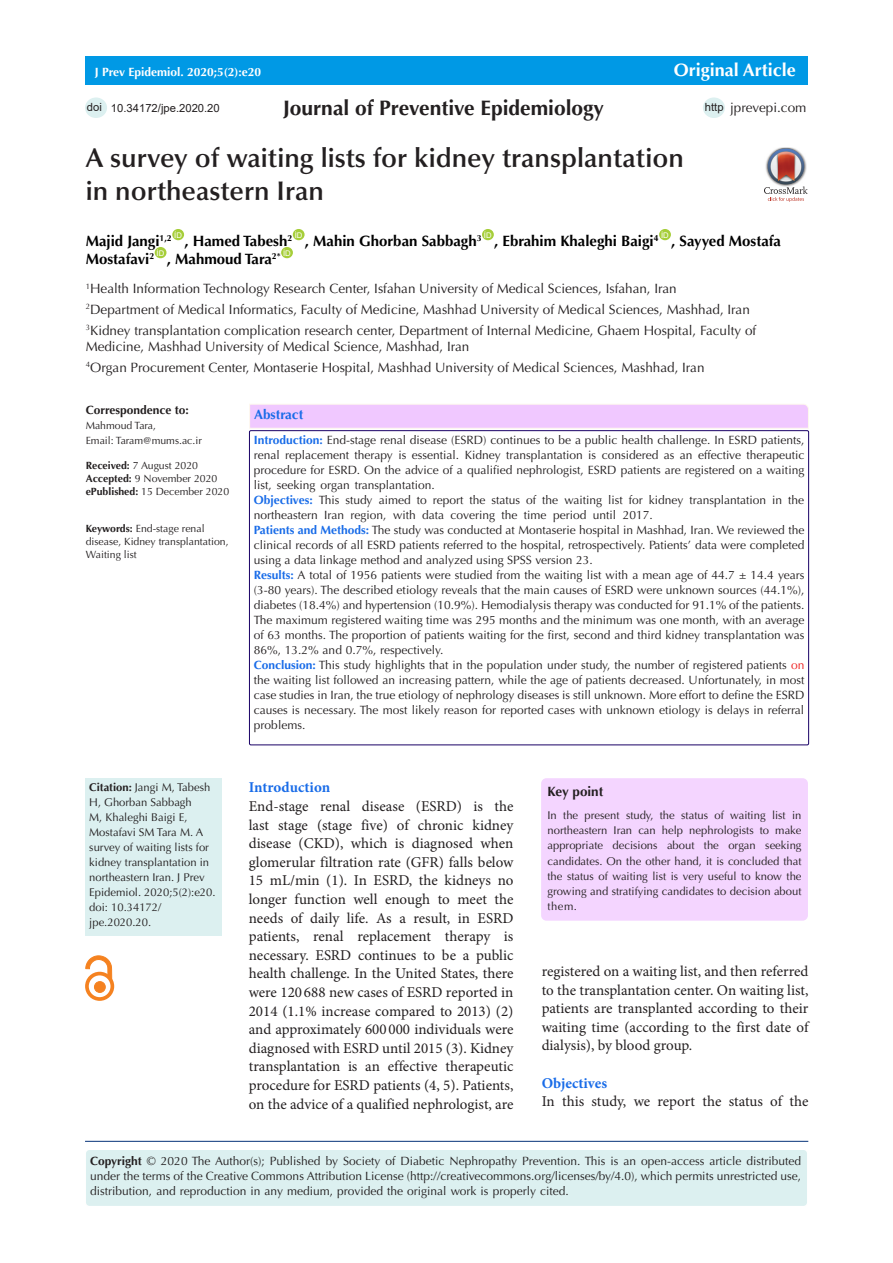
<style>
.page{position:relative;width:893px;height:1263px;background:#fff}
.page>*{position:absolute;margin:0;border:0;box-sizing:border-box;transform-origin:0 0}
.t1{font:600 27px/33px "Optima LT Std";color:#231f20}
.t2{font:700 21px "Optima LT Std";color:#231f20}
.t3{font:700 18px "Optima LT Std";color:#fff}
.t4{font:15px/18.6px "Minion Pro";color:#231f20;text-align:justify}
.t5{font:700 15px "Optima LT Std";color:#000}
.t6{font:700 15px "Minion Pro";color:#196ce8}
.t7{font:13.5px/16.5px "Optima LT Std";color:#231f20}
.t8{font:700 13.5px "Optima LT Std";color:#196ce8}
.t9{font:700 13.5px "Optima LT Std";color:#231f20}
.t10{font:12px/15px "Optima LT Std";color:#231f20;text-align:justify}
.t11{font:700 12px "Optima LT Std";color:#fff}
.t12{font:700 12px "Optima LT Std";color:#231f20}
.t13{font:11.25px/15px "Optima LT Std";color:#231f20}
.t14{font:11.25px "Arial";color:#231f20}
.t15{font:10.5px/12.6px "Optima LT Std";color:#231f20}
.t16{font:7.8px "Arial";color:#fff}
.s1{font-weight:700}
.s2{font-weight:700;color:#196ce8}
.s3{color:#ee2323}
</style>
<div class="page">
<hr style="left:85px;top:1141px;width:723px;height:1px;background:#053278">
<div style="left:85px;top:1149px;width:723px;height:57px;background:#dcf0f0;border-radius:4px"></div>
<div style="left:84px;top:1148px;width:724px;height:59px;border:2px solid #fff;border-radius:4px"></div>
<div style="left:85px;top:56px;width:723px;height:29px;background:#0099e5"></div>
<div style="left:172px;top:229px;width:12px;height:11px;background:#a6ce39;border-radius:50%"></div>
<div style="left:293px;top:229px;width:12px;height:11px;background:#a6ce39;border-radius:50%"></div>
<div style="left:482px;top:229px;width:12px;height:11px;background:#a6ce39;border-radius:50%"></div>
<div style="left:659px;top:229px;width:12px;height:11px;background:#a6ce39;border-radius:50%"></div>
<div style="left:155px;top:247px;width:11px;height:11px;background:#a6ce39;border-radius:50%"></div>
<div style="left:281px;top:247px;width:12px;height:11px;background:#a6ce39;border-radius:50%"></div>
<svg style="left:249px;top:404px;width:560px;height:25px;background:#f1cbfd"></svg>
<div style="left:703px;top:97px;width:22px;height:21px;background:#dcf0f0;border-radius:50%"></div>
<div style="left:94px;top:981px;width:11px;height:11px;background:#f58220;border-radius:50%"></div>
<div style="left:94px;top:981px;width:11px;height:11px;border:1px solid #f58220;border-radius:50%"></div>
<div style="left:85px;top:972px;width:29px;height:29px;border:4px solid #f58220;border-radius:50%"></div>
<svg style="left:86px;top:956px;width:26px;height:24px"></svg>
<div style="left:85px;top:778px;width:136px;height:157px;background:#dcf0f0"></div>
<div style="left:541px;top:778px;width:267px;height:143px;background:#f4d5ff;border-radius:5px"></div>
<div style="left:85px;top:97px;width:22px;height:21px;background:#dcf0f0;border-radius:50%"></div>
<img style="left:780px;top:147px;width:12px;height:1px">
<svg style="left:764px;top:148px;width:44px;height:54px"></svg>
<p class="t11" style="left:95px;top:65px;width:168px">J Prev Epidemiol. 2020;5(2):e20</p>
<p class="t3" style="left:674px;top:59px;width:124px">Original Article</p>
<p class="t2" style="left:283px;top:95px;width:322px">Journal of Preventive Epidemiology</p>
<p class="t14" style="left:87px;top:99px;width:17px">doi</p>
<p class="t14" style="left:111px;top:100px;width:110px">10.34172/jpe.2020.20</p>
<p class="t14" style="left:705px;top:99px;width:20px">http</p>
<p class="t7" style="left:730px;top:100px;width:78px">jprevepi.com</p>
<p class="t1" style="left:86px;top:142px;width:600px">A survey of waiting lists for kidney transplantation in northeastern Iran</p>
<p class="t5" style="left:86px;top:232px;width:88px">Majid Jangi<sup>1,2</sup></p>
<p class="t16" style="left:174px;top:230px;width:9px">ID</p>
<p class="t5" style="left:184px;top:232px;width:109px">, Hamed Tabesh<sup>2</sup></p>
<p class="t16" style="left:295px;top:230px;width:9px">ID</p>
<p class="t5" style="left:305px;top:232px;width:178px">, Mahin Ghorban Sabbagh<sup>3</sup></p>
<p class="t16" style="left:484px;top:230px;width:9px">ID</p>
<p class="t5" style="left:494px;top:232px;width:166px">, Ebrahim Khaleghi Baigi<sup>4</sup></p>
<p class="t16" style="left:661px;top:230px;width:9px">ID</p>
<p class="t5" style="left:671px;top:232px;width:111px">, Sayyed Mostafa</p>
<p class="t5" style="left:86px;top:250px;width:70px">Mostafavi<sup>2</sup></p>
<p class="t16" style="left:157px;top:248px;width:9px">ID</p>
<p class="t5" style="left:167px;top:250px;width:115px">, Mahmoud Tara<sup>2*</sup></p>
<p class="t16" style="left:283px;top:248px;width:9px">ID</p>
<p class="t7" style="left:86px;top:280px;width:593px"><sup>1</sup>Health Information Technology Research Center, Isfahan University of Medical Sciences, Isfahan, Iran</p>
<p class="t7" style="left:86px;top:301px;width:666px"><sup>2</sup>Department of Medical Informatics, Faculty of Medicine, Mashhad University of Medical Sciences, Mashhad, Iran</p>
<p class="t7" style="left:86px;top:322px;width:672px"><sup>3</sup>Kidney transplantation complication research center, Department of Internal Medicine, Ghaem Hospital, Faculty of<br>Medicine, Mashhad University of Medical Science, Mashhad, Iran</p>
<p class="t7" style="left:86px;top:359px;width:620px"><sup>4</sup>Organ Procurement Center, Montaserie Hospital, Mashhad University of Medical Sciences, Mashhad, Iran</p>
<p class="t12" style="left:86px;top:403px;width:105px">Correspondence to:</p>
<p class="t15" style="left:86px;top:420px;width:72px">Mahmoud Tara,</p>
<p class="t15" style="left:86px;top:435px;width:118px">Email: Taram@mums.ac.ir</p>
<p class="t15" style="left:86px;top:460px;width:114px"><span class="s1">Received:</span> 7 August 2020</p>
<p class="t15" style="left:86px;top:472px;width:133px"><span class="s1">Accepted:</span> 9 November 2020</p>
<p class="t15" style="left:86px;top:485px;width:145px"><span class="s1">ePublished:</span> 15 December 2020</p>
<p class="t15" style="left:86px;top:523px;width:144px"><span class="s1">Keywords:</span> End-stage renal disease, Kidney transplantation,<br>Waiting list</p>
<p class="t8" style="left:254px;top:406px;width:51px">Abstract</p>
<p class="t10" style="left:254px;top:432px;width:552px"><span class="s2">Introduction:</span> End-stage renal disease (ESRD) continues to be a public health challenge. In ESRD patients, renal replacement therapy is essential. Kidney transplantation is considered as an effective therapeutic procedure for ESRD. On the advice of a qualified nephrologist, ESRD patients are registered on a waiting list, seeking organ transplantation.</p>
<p class="t10" style="left:254px;top:492px;width:552px"><span class="s2">Objectives:</span> This study aimed to report the status of the waiting list for kidney transplantation in the northeastern Iran region, with data covering the time period until 2017.</p>
<p class="t10" style="left:254px;top:522px;width:552px"><span class="s2">Patients and Methods:</span> The study was conducted at Montaserie hospital in Mashhad, Iran. We reviewed the clinical records of all ESRD patients referred to the hospital, retrospectively. Patients’ data were completed using a data linkage method and analyzed using SPSS version 23.</p>
<p class="t10" style="left:254px;top:567px;width:552px"><span class="s2">Results:</span> A total of 1956 patients were studied from the waiting list with a mean age of 44.7 ± 14.4 years (3-80 years). The described etiology reveals that the main causes of ESRD were unknown sources (44.1%), diabetes (18.4%) and hypertension (10.9%). Hemodialysis therapy was conducted for 91.1% of the patients.<br>The maximum registered waiting time was 295 months and the minimum was one month, with an average of 63 months. The proportion of patients waiting for the first, second and third kidney transplantation was 86%, 13.2% and 0.7%, respectively.</p>
<p class="t10" style="left:254px;top:657px;width:552px"><span class="s2">Conclusion:</span> This study highlights that in the population under study, the number of registered patients <span class="s3">on </span>the waiting list followed an increasing pattern, while the age of patients decreased. Unfortunately, in most case studies in Iran, the true etiology of nephrology diseases is still unknown. More effort to define the ESRD causes is necessary. The most likely reason for reported cases with unknown etiology is delays in referral problems.</p>
<p class="t13" style="left:89px;top:779px;width:128px"><span class="s1">Citation:</span> Jangi M, Tabesh<br>H, Ghorban Sabbagh<br>M, Khaleghi Baigi E,<br>Mostafavi SM Tara M. A survey of waiting lists for kidney transplantation in northeastern Iran. J Prev<br>Epidemiol. 2020;5(2):e20. doi: 10.34172/ jpe.2020.20.</p>
<p class="t6" style="left:249px;top:777px;width:83px">Introduction</p>
<p class="t4" style="left:249px;top:797px;width:266px">End-stage renal disease (ESRD) is the last stage (stage five) of chronic kidney disease (CKD), which is diagnosed when glomerular filtration rate (GFR) falls below 15 mL/min (1). In ESRD, the kidneys no longer function well enough to meet the needs of daily life. As a result, in ESRD patients, renal replacement therapy is necessary. ESRD continues to be a public health challenge. In the United States, there were 120 688 new cases of ESRD reported in 2014 (1.1% increase compared to 2013) (2) and approximately 600 000 individuals were diagnosed with ESRD until 2015 (3). Kidney transplantation is an effective therapeutic procedure for ESRD patients (4, 5). Patients, on the advice of a qualified nephrologist, are</p>
<p class="t9" style="left:547px;top:783px;width:57px">Key point</p>
<p class="t13" style="left:547px;top:808px;width:256px;text-align:justify">In the present study, the status of waiting list in northeastern Iran can help nephrologists to make appropriate decisions about the organ seeking candidates. On the other hand, it is concluded that the status of waiting list is very useful to know the growing and stratifying candidates to decision about them.</p>
<p class="t4" style="left:542px;top:962px;width:268px">registered on a waiting list, and then referred to the transplantation center. On waiting list, patients are transplanted according to their waiting time (according to the first date of dialysis), by blood group.</p>
<p class="t6" style="left:542px;top:1072px;width:67px">Objectives</p>
<p class="t4" style="left:542px;top:1092px;width:268px">In this study, we report the status of the</p>
<p class="t10" style="left:90px;top:1153px;width:713px"><span class="s1">Copyright</span> © 2020 The Author(s); Published by Society of Diabetic Nephropathy Prevention. This is an open-access article distributed under the terms of the Creative Commons Attribution License (http://creativecommons.org/licenses/by/4.0), which permits unrestricted use, distribution, and reproduction in any medium, provided the original work is properly cited.</p>
</div>
